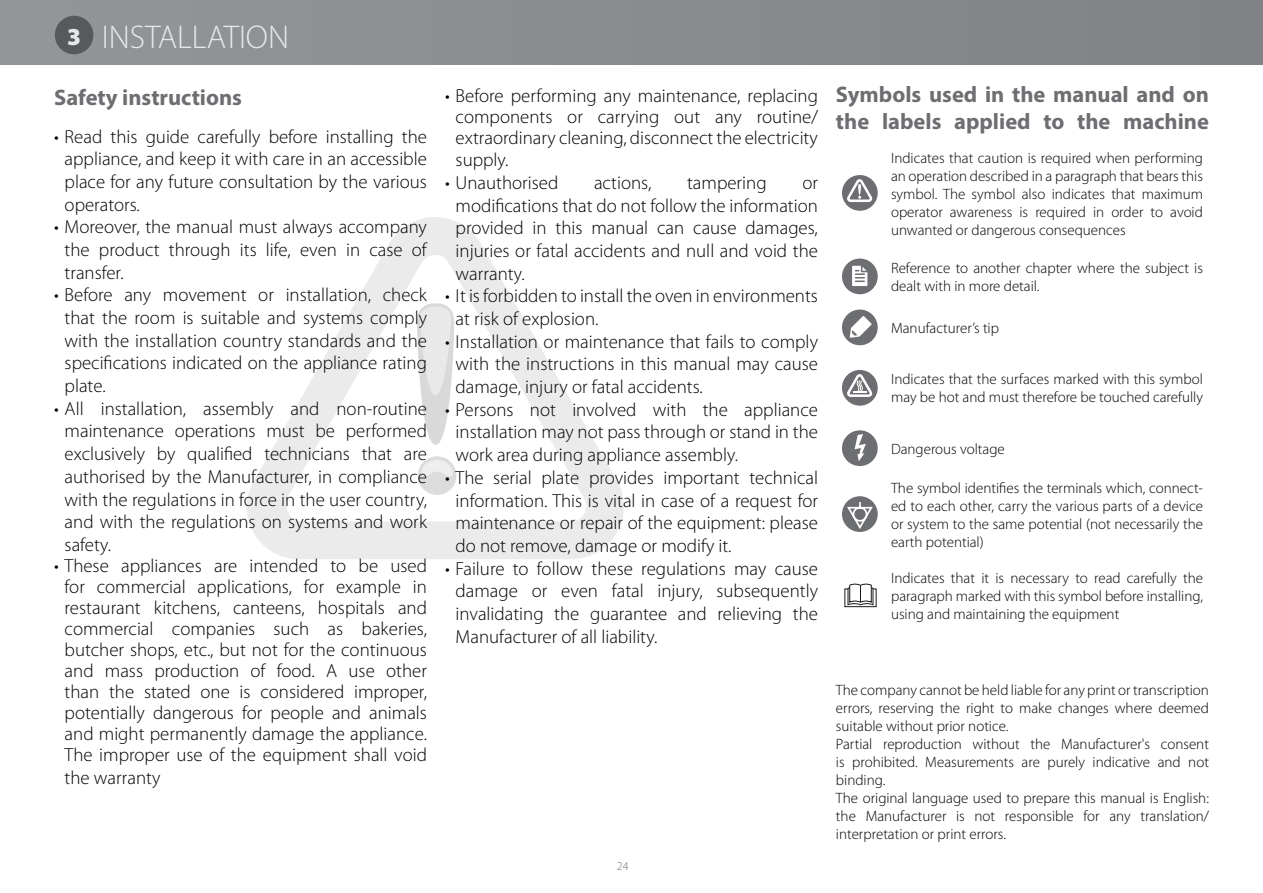
<style>
.page{position:relative;width:1263px;height:893px;background:#fff}
.page>*{position:absolute;margin:0;border:0;box-sizing:border-box;transform-origin:0 0}
.t1{font:300 33px "Myriad Pro";color:#e6e7e8}
.t2{font:700 22.5px/27px "Myriad Pro";color:#6d6e71}
.t3{font:300 18.9px/22.6px "Myriad Pro";color:#000;text-align:justify}
.t4{font:300 15px/18px "Myriad Pro";color:#000;text-align:justify}
.t5{font:300 12px "Myriad Pro";color:#6d6e71}
.s1{font-weight:900;font-size:24.45px}
</style>
<div class="page">
<div style="left:0;top:0;width:1263px;height:65px;background:#898b8e"></div>
<svg style="left:247px;top:217px;width:377px;height:342px"></svg>
<svg style="left:417px;top:301px;width:37px;height:144px"></svg>
<div style="left:418px;top:456px;width:38px;height:39px;background:#dddcdc;border-radius:50%"></div>
<svg style="left:420px;top:460px;width:34px;height:16px"></svg>
<div style="left:55px;top:16px;width:38px;height:38px;background:#58595b;border-radius:50%"></div>
<div style="left:842px;top:175px;width:36px;height:36px;background:#6d6e71;border-radius:50%"></div>
<svg style="left:846px;top:179px;width:27px;height:23px"></svg>
<div style="left:842px;top:259px;width:36px;height:35px;background:#6d6e71;border-radius:50%"></div>
<svg style="left:852px;top:266px;width:15px;height:20px"></svg>
<div style="left:842px;top:310px;width:36px;height:35px;background:#6d6e71;border-radius:50%"></div>
<svg style="left:850px;top:316px;width:22px;height:22px"></svg>
<div style="left:842px;top:370px;width:36px;height:36px;background:#6d6e71;border-radius:50%"></div>
<svg style="left:846px;top:374px;width:27px;height:23px"></svg>
<div style="left:842px;top:430px;width:36px;height:36px;background:#6d6e71;border-radius:50%"></div>
<svg style="left:854px;top:434px;width:12px;height:27px"></svg>
<svg style="left:842px;top:496px;width:36px;height:36px"></svg>
<svg style="left:845px;top:500px;width:29px;height:31px"></svg>
<div style="left:845px;top:589px;width:31px;height:18px;background:#8e8d8f"></div>
<div style="left:845px;top:589px;width:31px;height:18px;border:1px solid #19171c"></div>
<svg style="left:847px;top:583px;width:26px;height:22px"></svg>
<h1 class="t1" style="left:67px;top:19px;width:224px"><span class="s1">3</span> INSTALLATION</h1>
<p class="t2" style="left:54px;top:83px;width:190px">Safety instructions</p>
<p class="t3" style="left:65px;top:125px;width:364px;text-indent:-11px">• Read this guide carefully before installing the appliance, and keep it with care in an accessible place for any future consultation by the various operators.</p>
<p class="t3" style="left:65px;top:216px;width:364px;text-indent:-11px">• Moreover, the manual must always accompany the product through its life, even in case of transfer.</p>
<p class="t3" style="left:65px;top:284px;width:364px;text-indent:-11px">• Before any movement or installation, check that the room is suitable and systems comply with the installation country standards and the specifications indicated on the appliance rating plate.</p>
<p class="t3" style="left:65px;top:397px;width:364px;text-indent:-11px">• All installation, assembly and non-routine maintenance operations must be performed exclusively by qualified technicians that are authorised by the Manufacturer, in compliance with the regulations in force in the user country, and with the regulations on systems and work safety.</p>
<p class="t3" style="left:54px;top:555px;width:374px;line-height:21px;text-align:center">• These appliances are intended to be used for commercial applications, for example in restaurant kitchens, canteens, hospitals and commercial companies such as bakeries, butcher shops, etc., but not for the continuous and mass production of food. A use other than the stated one is considered improper, potentially dangerous for people and animals and might permanently damage the appliance.<br>The improper use of the equipment shall void</p>
<p class="t3" style="left:65px;top:766px;width:97px">the warranty</p>
<p class="t3" style="left:445px;top:86px;width:374px;line-height:20.7px;text-align:center">• Before performing any maintenance, replacing components or carrying out any routine/ extraordinary cleaning, disconnect the electricity</p>
<p class="t3" style="left:456px;top:149px;width:54px">supply.</p>
<p class="t3" style="left:445px;top:172px;width:115px">• Unauthorised</p>
<p class="t3" style="left:594px;top:172px;width:59px">actions,</p>
<p class="t3" style="left:687px;top:172px;width:81px">tampering</p>
<p class="t3" style="left:456px;top:172px;width:364px;text-indent:347px">or modifications that do not follow the information provided in this manual can cause damages, injuries or fatal accidents and null and void the warranty.</p>
<p class="t3" style="left:456px;top:285px;width:364px;text-indent:-11px">• It is forbidden to install the oven in environments at risk of explosion.</p>
<p class="t3" style="left:456px;top:330px;width:364px;text-indent:-11px">• Installation or maintenance that fails to comply with the instructions in this manual may cause damage, injury or fatal accidents.</p>
<p class="t3" style="left:456px;top:398px;width:364px;text-indent:-11px">• Persons not involved with the appliance installation may not pass through or stand in the work area during appliance assembly.</p>
<p class="t3" style="left:456px;top:466px;width:364px;text-indent:-11px">• The serial plate provides important technical information. This is vital in case of a request for maintenance or repair of the equipment: please do not remove, damage or modify it.</p>
<p class="t3" style="left:456px;top:557px;width:364px;text-indent:-11px">• Failure to follow these regulations may cause damage or even fatal injury, subsequently invalidating the guarantee and relieving the Manufacturer of all liability.</p>
<p class="t5" style="left:617px;top:859px;width:13px">24</p>
<p class="t2" style="left:836px;top:80px;width:374px">Symbols used in the manual and on the labels applied to the machine</p>
<p class="t4" style="left:891px;top:149px;width:313px">Indicates that caution is required when performing an operation described in a paragraph that bears this symbol. The symbol also indicates that maximum operator awareness is required in order to avoid unwanted or dangerous consequences</p>
<p class="t4" style="left:891px;top:259px;width:313px">Reference to another chapter where the subject is dealt with in more detail.</p>
<p class="t4" style="left:891px;top:319px;width:109px">Manufacturer’s tip</p>
<p class="t4" style="left:891px;top:371px;width:313px">Indicates that the surfaces marked with this symbol may be hot and must therefore be touched carefully</p>
<p class="t4" style="left:891px;top:440px;width:115px">Dangerous voltage</p>
<p class="t4" style="left:891px;top:479px;width:313px">The symbol identifies the terminals which, connect&shy;ed to each other, carry the various parts of a device or system to the same potential (not necessarily the earth potential)</p>
<p class="t4" style="left:891px;top:570px;width:313px">Indicates that it is necessary to read carefully the paragraph marked with this symbol before installing, using and maintaining the equipment</p>
<p class="t4" style="left:836px;top:681px;width:374px;text-align:left">The company cannot be held liable for any print or transcription errors, reserving the right to make changes where deemed suitable without prior notice.<br>Partial reproduction without the Manufacturer's consent is prohibited. Measurements are purely indicative and not binding.<br>The original language used to prepare this manual is English: the Manufacturer is not responsible for any translation/ interpretation or print errors.</p>
</div>
